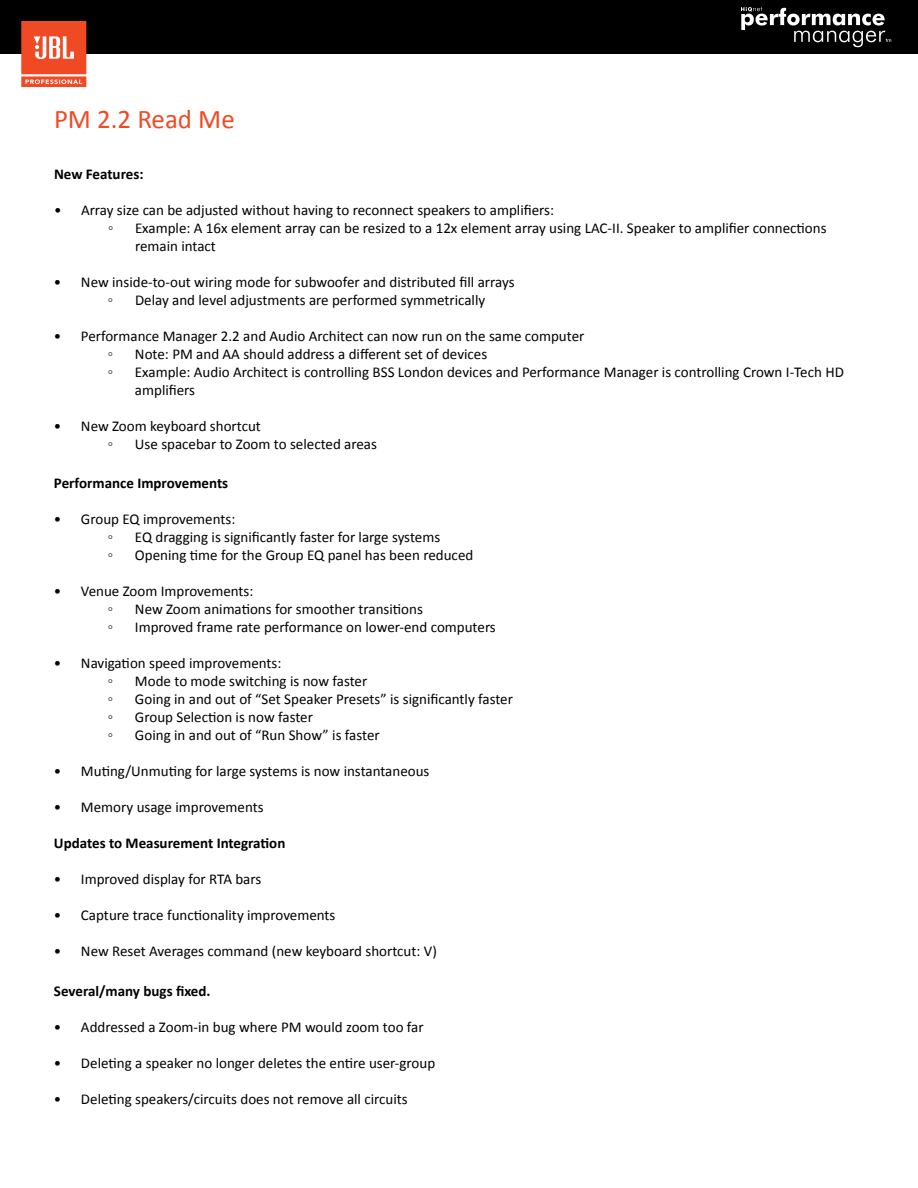
<style>
.page{position:relative;width:918px;height:1188px;background:#fff}
.page>*{position:absolute;margin:0;border:0;box-sizing:border-box;transform-origin:0 0}
.t1{font:27px "Calibri";color:#f04a24}
.t2{font:15px/18px "Calibri";color:#000}
.t3{font:700 15px "Calibri";color:#000}
</style>
<div class="page">
<div style="left:0;top:0;width:918px;height:54px;background:#000"></div>
<svg style="left:21px;top:21px;width:65px;height:66px;background:#f16747"></svg>
<svg style="left:741px;top:7px;width:150px;height:40px"></svg>
<h1 class="t1" style="left:54px;top:102px;width:182px">PM 2.2 Read Me</h1>
<p class="t3" style="left:54px;top:164px;width:91px">New Features:</p>
<p class="t2" style="left:108px;top:201px;width:448px;text-indent:-54px">• Array size can be adjusted without having to reconnect speakers to amplifiers: ◦</p>
<p class="t2" style="left:135px;top:219px;width:693px">Example: A 16x element array can be resized to a 12x element array using LAC-II. Speaker to amplifier connections remain intact</p>
<p class="t2" style="left:108px;top:273px;width:408px;text-indent:-54px">• New inside-to-out wiring mode for subwoofer and distributed fill arrays ◦</p>
<p class="t2" style="left:135px;top:291px;width:352px">Delay and level adjustments are performed symmetrically</p>
<p class="t2" style="left:108px;top:327px;width:478px;text-indent:-54px">• Performance Manager 2.2 and Audio Architect can now run on the same computer ◦</p>
<p class="t2" style="left:135px;top:345px;width:354px">Note: PM and AA should address a different set of devices</p>
<p class="t2" style="left:108px;top:363px;width:7px">◦</p>
<p class="t2" style="left:135px;top:363px;width:710px">Example: Audio Architect is controlling BSS London devices and Performance Manager is controlling Crown I-Tech HD amplifiers</p>
<p class="t2" style="left:108px;top:417px;width:154px;text-indent:-54px">• New Zoom keyboard shortcut ◦</p>
<p class="t2" style="left:135px;top:435px;width:244px">Use spacebar to Zoom to selected areas</p>
<p class="t3" style="left:54px;top:474px;width:176px">Performance Improvements</p>
<p class="t2" style="left:108px;top:510px;width:129px;text-indent:-54px">• Group EQ improvements: ◦</p>
<p class="t2" style="left:135px;top:528px;width:307px">EQ dragging is significantly faster for large systems</p>
<p class="t2" style="left:108px;top:546px;width:7px">◦</p>
<p class="t2" style="left:135px;top:546px;width:340px">Opening time for the Group EQ panel has been reduced</p>
<p class="t2" style="left:108px;top:582px;width:147px;text-indent:-54px">• Venue Zoom Improvements: ◦</p>
<p class="t2" style="left:135px;top:600px;width:289px">New Zoom animations for smoother transitions</p>
<p class="t2" style="left:108px;top:618px;width:7px">◦</p>
<p class="t2" style="left:135px;top:618px;width:362px">Improved frame rate performance on lower-end computers</p>
<p class="t2" style="left:108px;top:654px;width:175px;text-indent:-54px">• Navigation speed improvements: ◦</p>
<p class="t2" style="left:135px;top:672px;width:234px">Mode to mode switching is now faster</p>
<p class="t2" style="left:108px;top:690px;width:7px">◦</p>
<p class="t2" style="left:135px;top:690px;width:380px">Going in and out of “Set Speaker Presets” is significantly faster</p>
<p class="t2" style="left:108px;top:708px;width:7px">◦</p>
<p class="t2" style="left:135px;top:708px;width:179px">Group Selection is now faster</p>
<p class="t2" style="left:108px;top:726px;width:7px">◦</p>
<p class="t2" style="left:135px;top:726px;width:246px">Going in and out of “Run Show” is faster</p>
<p class="t2" style="left:54px;top:762px;width:377px">• Muting/Unmuting for large systems is now instantaneous</p>
<p class="t2" style="left:54px;top:798px;width:211px">• Memory usage improvements</p>
<p class="t3" style="left:54px;top:834px;width:233px">Updates to Measurement Integration</p>
<p class="t2" style="left:54px;top:870px;width:209px">• Improved display for RTA bars</p>
<p class="t2" style="left:54px;top:906px;width:283px">• Capture trace functionality improvements</p>
<p class="t2" style="left:54px;top:942px;width:385px">• New Reset Averages command (new keyboard shortcut: V)</p>
<p class="t3" style="left:54px;top:981px;width:158px">Several/many bugs fixed.</p>
<p class="t2" style="left:54px;top:1018px;width:371px">• Addressed a Zoom-in bug where PM would zoom too far</p>
<p class="t2" style="left:54px;top:1054px;width:383px">• Deleting a speaker no longer deletes the entire user-group</p>
<p class="t2" style="left:54px;top:1090px;width:355px">• Deleting speakers/circuits does not remove all circuits</p>
</div>
